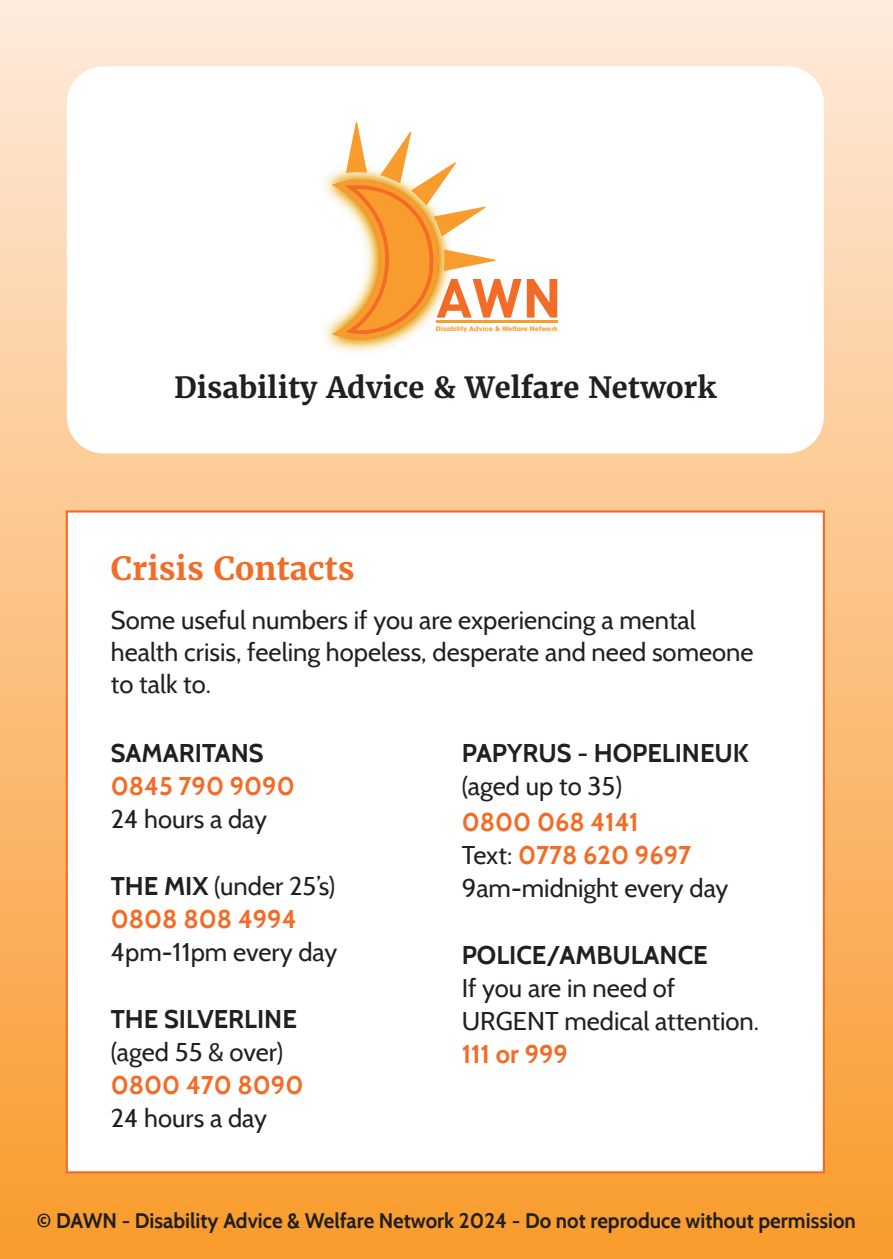
<style>
.page{position:relative;width:893px;height:1259px;background:#fff}
.page>*{position:absolute;margin:0;border:0;box-sizing:border-box;transform-origin:0 0}
.t1{font:700 54.3px "DIN";color:#f36c27}
.t2{font:700 31.8px "Merriweather";color:#f36c27}
.t3{font:700 29.1px "Merriweather";color:#231f20}
.t4{font:25.5px/33px "Cabin";color:#231f20}
.t5{font:700 25.5px "Cabin";color:#231f20}
.t6{font:700 25.5px "Cabin";color:#f36c27}
.t7{font:700 21px "Cabin";color:#231f20}
.t8{font:700 6.3px "ITC Avant Garde Pro";letter-spacing:.005em;color:#f89c2d}
.s1{font-weight:700}
.s2{font-weight:700;color:#f36c27}
</style>
<div class="page">
<div style="left:0;top:0;width:893px;height:1259px;background:linear-gradient(to bottom,#ffeadb,#f99a2c)"></div>
<div style="left:67px;top:66px;width:757px;height:387px;background:#fff;border-radius:37px"></div>
<img style="left:324px;top:173px;width:81px;height:180px">
<hr style="left:436px;top:321px;width:121px;height:2px;background:#f89c2d">
<svg style="left:332px;top:122px;width:163px;height:218px"></svg>
<div style="left:66px;top:510px;width:759px;height:663px;background:#fff;border:2px solid #f36c27"></div>
<h1 class="t1" style="left:436px;top:272px;width:127px">AWN</h1>
<p class="t8" style="left:436px;top:324px;width:123px">Disability Advice &amp; Welfare Network</p>
<p class="t3" style="left:174px;top:368px;width:544px">Disability Advice &amp; Welfare Network</p>
<p class="t2" style="left:111px;top:548px;width:245px">Crisis Contacts</p>
<p class="t4" style="left:111px;top:604px;width:644px;line-height:32.1px">Some useful numbers if you are experiencing a mental health crisis, feeling hopeless, desperate and need someone to talk to.</p>
<p class="t5" style="left:111px;top:737px;width:154px">SAMARITANS</p>
<p class="t6" style="left:111px;top:770px;width:185px">0845 790 9090</p>
<p class="t4" style="left:111px;top:802px;width:158px">24 hours a day</p>
<p class="t4" style="left:111px;top:869px;width:226px"><span class="s1">THE MIX</span> (under 25’s)<br><span class="s2">0808 808 4994</span></p>
<p class="t4" style="left:111px;top:935px;width:228px">4pm-11pm every day</p>
<p class="t5" style="left:111px;top:1003px;width:188px">THE SILVERLINE</p>
<p class="t4" style="left:111px;top:1035px;width:174px">(aged 55 &amp; over)</p>
<p class="t6" style="left:111px;top:1069px;width:194px">0800 470 8090</p>
<p class="t4" style="left:111px;top:1101px;width:158px">24 hours a day</p>
<p class="t5" style="left:462px;top:737px;width:288px">PAPYRUS - HOPELINEUK</p>
<p class="t4" style="left:462px;top:769px;width:162px">(aged up to 35)</p>
<p class="t4" style="left:462px;top:805px;width:268px"><span class="s2">0800 068 4141<br></span>Text: <span class="s2">0778 620 9697<br></span>9am-midnight every day</p>
<p class="t5" style="left:462px;top:939px;width:248px">POLICE/AMBULANCE</p>
<p class="t4" style="left:462px;top:971px;width:299px">If you are in need of<br>URGENT medical attention.</p>
<p class="t6" style="left:462px;top:1038px;width:108px">111 or 999</p>
<p class="t7" style="left:37px;top:1208px;width:820px">© DAWN - Disability Advice &amp; Welfare Network 2024 - Do not reproduce without permission</p>
</div>
